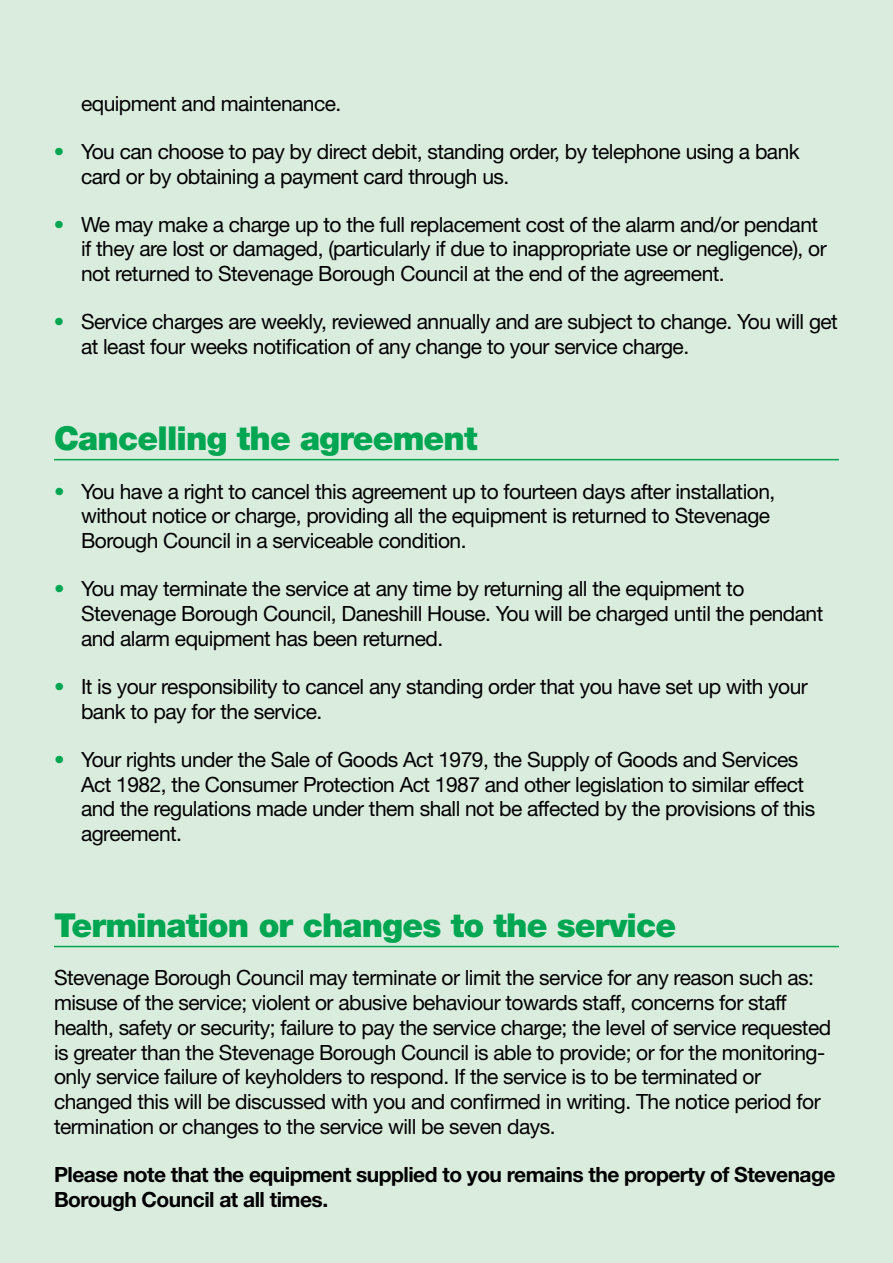
<style>
.page{position:relative;width:893px;height:1263px;background:#daecdd}
.page>*{position:absolute;margin:0;border:0;box-sizing:border-box;transform-origin:0 0}
.t1{font:900 33px "Helvetica Neue LT Std";letter-spacing:-.025em;color:#00a652}
.t2{font:21px/24.8px "Helvetica Neue LT Std";letter-spacing:-.025em;color:#000001}
.t3{font:700 21px/24.8px "Helvetica Neue LT Std";letter-spacing:-.025em;color:#000001}
.s1{color:#00a652}
</style>
<div class="page">
<hr style="left:54px;top:459px;width:785px;height:1px;background:#00a652">
<hr style="left:54px;top:946px;width:785px;height:1px;background:#00a652">
<p class="t2" style="left:81px;top:91px;width:262px">equipment and maintenance.</p>
<p class="t2" style="left:81px;top:139px;width:720px;text-indent:-27px"><span class="s1">•</span> You can choose to pay by direct debit, standing order, by telephone using a bank card or by obtaining a payment card through us.</p>
<p class="t2" style="left:81px;top:212px;width:747px;text-indent:-27px"><span class="s1">•</span> We may make a charge up to the full replacement cost of the alarm and/or pendant if they are lost or damaged, (particularly if due to inappropriate use or negligence), or not returned to Stevenage Borough Council at the end of the agreement.</p>
<p class="t2" style="left:81px;top:309px;width:758px;text-indent:-27px"><span class="s1">•</span> Service charges are weekly, reviewed annually and are subject to change. You will get at least four weeks notification of any change to your service charge.</p>
<h1 class="t1" style="left:54px;top:419px;width:425px">Cancelling the agreement</h1>
<p class="t2" style="left:81px;top:478px;width:696px;text-indent:-27px"><span class="s1">•</span> You have a right to cancel this agreement up to fourteen days after installation, without notice or charge, providing all the equipment is returned to Stevenage<br>Borough Council in a serviceable condition.</p>
<p class="t2" style="left:81px;top:576px;width:744px;text-indent:-27px"><span class="s1">•</span> You may terminate the service at any time by returning all the equipment to<br>Stevenage Borough Council, Daneshill House. You will be charged until the pendant and alarm equipment has been returned.</p>
<p class="t2" style="left:81px;top:674px;width:728px;text-indent:-27px"><span class="s1">•</span> It is your responsibility to cancel any standing order that you have set up with your bank to pay for the service.</p>
<p class="t2" style="left:81px;top:747px;width:736px;text-indent:-27px"><span class="s1">•</span> Your rights under the Sale of Goods Act 1979, the Supply of Goods and Services Act 1982, the Consumer Protection Act 1987 and other legislation to similar effect and the regulations made under them shall not be affected by the provisions of this agreement.</p>
<h1 class="t1" style="left:54px;top:906px;width:624px">Termination or changes to the service</h1>
<p class="t2" style="left:54px;top:965px;width:779px">Stevenage Borough Council may terminate or limit the service for any reason such as: misuse of the service; violent or abusive behaviour towards staff, concerns for staff health, safety or security; failure to pay the service charge; the level of service requested is greater than the Stevenage Borough Council is able to provide; or for the monitoring&shy;only service failure of keyholders to respond. If the service is to be terminated or changed this will be discussed with you and confirmed in writing. The notice period for termination or changes to the service will be seven days.</p>
<p class="t3" style="left:54px;top:1162px;width:783px">Please note that the equipment supplied to you remains the property of Stevenage<br>Borough Council at all times.</p>
</div>
